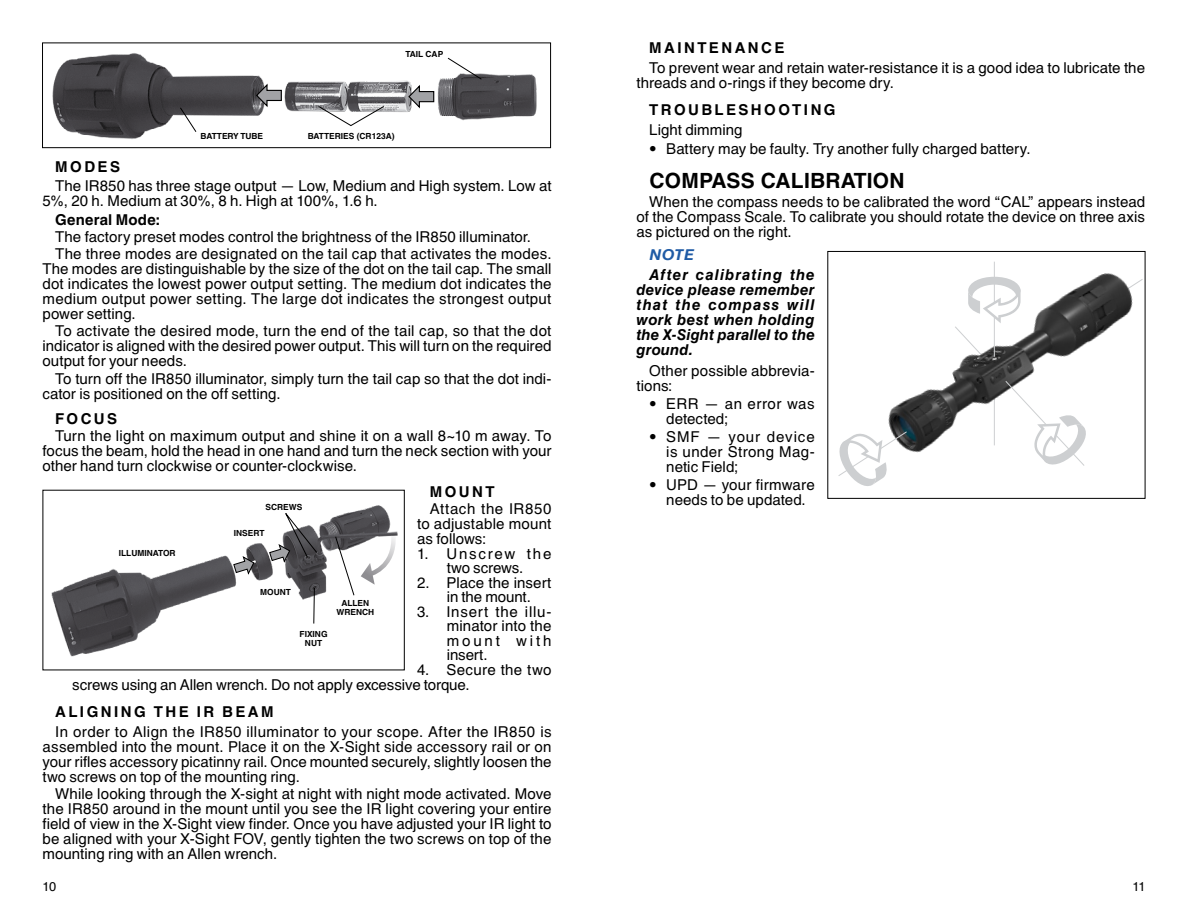
<style>
.page{position:relative;width:1188px;height:918px;background:#fff}
.page>*{position:absolute;margin:0;border:0;box-sizing:border-box;transform-origin:0 0}
.t1{font:700 21px "Helvetica C";letter-spacing:.015em;color:#000}
.t2{font:15px/15px "Helvetica C";letter-spacing:.005em;color:#000;text-align:justify}
.t3{font:italic 700 15px/15px "Helvetica C";letter-spacing:.01em;color:#000;text-align:justify}
.t4{font:700 15px "Helvetica C";letter-spacing:.16em;color:#000}
.t5{font:15px/14.5px "Helvetica C";letter-spacing:.11em;color:#000;text-align:center}
.t6{font:700 15px "Helvetica C";letter-spacing:.015em;color:#000}
.t7{font:italic 700 15px "Helvetica C";color:#1f5ba5;scale:1.1 1}
.t8{font:12.75px "Helvetica C";color:#000}
.t9{font:700 8.4px/9px "Helvetica";color:#000;text-align:center}
</style>
<div class="page">
<img style="left:52px;top:53px;width:485px;height:86px">
<div style="left:42px;top:43px;width:509px;height:105px;border:1px solid #000"></div>
<svg style="left:447px;top:57px;width:35px;height:23px"></svg>
<svg style="left:179px;top:107px;width:18px;height:26px"></svg>
<svg style="left:318px;top:105px;width:67px;height:21px"></svg>
<svg style="left:255px;top:82px;width:27px;height:27px"></svg>
<svg style="left:408px;top:83px;width:27px;height:27px"></svg>
<img style="left:888px;top:261px;width:255px;height:192px">
<div style="left:827px;top:251px;width:318px;height:248px;border:1px solid #000"></div>
<hr style="left:994px;top:262px;width:1px;height:95px;background:#cdcfd1">
<svg style="left:954px;top:277px;width:67px;height:85px"></svg>
<svg style="left:838px;top:431px;width:70px;height:55px"></svg>
<svg style="left:1005px;top:380px;width:84px;height:86px"></svg>
<img style="left:51px;top:505px;width:340px;height:152px">
<svg style="left:313px;top:587px;width:2px;height:37px"></svg>
<svg style="left:335px;top:536px;width:20px;height:60px"></svg>
<svg style="left:233px;top:555px;width:22px;height:21px"></svg>
<svg style="left:361px;top:530px;width:37px;height:55px"></svg>
<svg style="left:268px;top:507px;width:50px;height:57px"></svg>
<p class="t9" style="left:405px;top:49px;width:39px">TAIL CAP</p>
<p class="t9" style="left:201px;top:131px;width:64px">BATTERY TUBE</p>
<p class="t9" style="left:308px;top:131px;width:88px">BATTERIES (CR123A)</p>
<p class="t4" style="left:55px;top:158px;width:66px">MODES</p>
<p class="t2" style="left:43px;top:178px;width:511px;text-indent:13px">The IR850 has three stage output — Low, Medium and High system. Low at<br>5%, 20 h. Medium at 30%, 8 h. High at 100%, 1.6 h.</p>
<p class="t6" style="left:55px;top:211px;width:106px">General Mode:</p>
<p class="t2" style="left:55px;top:228px;width:498px;line-height:17.1px">The factory preset modes control the brightness of the IR850 illuminator.<br>The three modes are designated on the tail cap that activates the modes.</p>
<p class="t2" style="left:43px;top:262px;width:511px">The modes are distinguishable by the size of the dot on the tail cap. The small dot indicates the lowest power output setting. The medium dot indicates the medium output power setting. The large dot indicates the strongest output power setting.</p>
<p class="t2" style="left:43px;top:324px;width:510px;text-indent:13px">To activate the desired mode, turn the end of the tail cap, so that the dot indicator is aligned with the desired power output. This will turn on the required output for your needs.</p>
<p class="t2" style="left:43px;top:371px;width:510px;text-indent:13px">To turn off the IR850 illuminator, simply turn the tail cap so that the dot indi&shy;cator is positioned on the off setting.</p>
<p class="t4" style="left:55px;top:410px;width:63px">FOCUS</p>
<p class="t2" style="left:43px;top:429px;width:511px;text-indent:13px">Turn the light on maximum output and shine it on a wall 8~10 m away. To focus the beam, hold the head in one hand and turn the neck section with your other hand turn clockwise or counter-clockwise.</p>
<p class="t4" style="left:430px;top:483px;width:66px">MOUNT</p>
<p class="t2" style="left:417px;top:501px;width:136px;text-indent:13px">Attach the IR850 to adjustable mount as follows:</p>
<p class="t5" style="left:417px;top:546px;width:136px">1. Unscrew the two screws.</p>
<p class="t2" style="left:447px;top:575px;width:106px;line-height:14.5px;text-indent:-30px">2. Place the insert in the mount.</p>
<p class="t2" style="left:447px;top:604px;width:106px;line-height:14.5px;text-indent:-30px">3. Insert the illu&shy;minator into the mount with insert.</p>
<p class="t2" style="left:72px;top:663px;width:481px;line-height:14.5px;text-indent:345px">4. Secure the two screws using an Allen wrench. Do not apply excessive torque.</p>
<p class="t4" style="left:55px;top:703px;width:220px">ALIGNING THE IR BEAM</p>
<p class="t2" style="left:43px;top:724px;width:511px;text-indent:13px">In order to Align the IR850 illuminator to your scope. After the IR850 is assembled into the mount. Place it on the X-Sight side accessory rail or on your rifles accessory picatinny rail. Once mounted securely, slightly loosen the two screws on top of the mounting ring.</p>
<p class="t2" style="left:43px;top:786px;width:511px;text-indent:13px">While looking through the X-sight at night with night mode activated. Move the IR850 around in the mount until you see the IR light covering your entire field of view in the X-Sight view finder. Once you have adjusted your IR light to be aligned with your X-Sight FOV, gently tighten the two screws on top of the mounting ring with an Allen wrench.</p>
<p class="t9" style="left:266px;top:502px;width:38px">SCREWS</p>
<p class="t9" style="left:234px;top:528px;width:32px">INSERT</p>
<p class="t9" style="left:119px;top:548px;width:58px">ILLUMINATOR</p>
<p class="t9" style="left:260px;top:587px;width:32px">MOUNT</p>
<p class="t9" style="left:336px;top:599px;width:39px">ALLEN<br>WRENCH</p>
<p class="t9" style="left:300px;top:629px;width:30px">FIXING<br>NUT</p>
<p class="t4" style="left:649px;top:39px;width:137px">MAINTENANCE</p>
<p class="t2" style="left:637px;top:60px;width:510px;text-indent:13px">To prevent wear and retain water-resistance it is a good idea to lubricate the threads and o-rings if they become dry.</p>
<p class="t4" style="left:649px;top:101px;width:188px">TROUBLESHOOTING</p>
<p class="t2" style="left:649px;top:122px;width:95px">Light dimming</p>
<p class="t2" style="left:649px;top:141px;width:383px">• Battery may be faulty. Try another fully charged battery.</p>
<h1 class="t1" style="left:649px;top:168px;width:257px">COMPASS CALIBRATION</h1>
<p class="t2" style="left:637px;top:194px;width:510px;text-indent:13px">When the compass needs to be calibrated the word “CAL” appears instead of the Compass Scale. To calibrate you should rotate the device on three axis as pictured on the right.</p>
<p class="t7" style="left:649px;top:246px;width:42px">NOTE</p>
<p class="t3" style="left:637px;top:267px;width:180px;text-indent:13px">After calibrating the device please remember that the compass will work best when holding the X-Sight parallel to the ground.</p>
<p class="t2" style="left:637px;top:363px;width:180px;text-indent:13px">Other possible abbrevia&shy;tions:</p>
<p class="t2" style="left:666px;top:396px;width:150px;text-indent:-17px">• ERR — an error was detected;</p>
<p class="t2" style="left:666px;top:429px;width:150px;text-indent:-17px">• SMF — your device is under Strong Mag&shy;netic Field;</p>
<p class="t2" style="left:649px;top:477px;width:167px;text-align:center">• UPD — your firmware needs to be updated.</p>
<p class="t8" style="left:43px;top:879px;width:15px">10</p>
<p class="t8" style="left:1132px;top:879px;width:15px">11</p>
</div>
